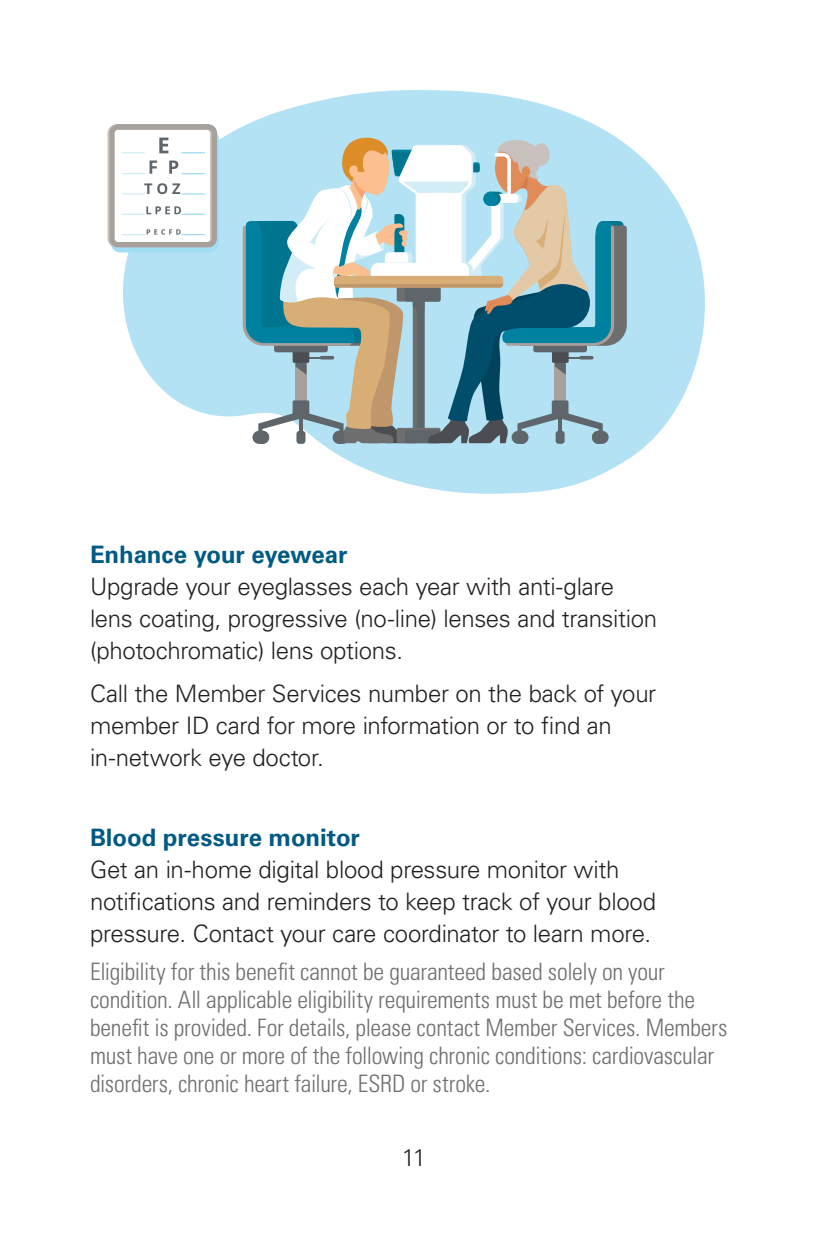
<style>
.page{position:relative;width:828px;height:1260px;background:#fff}
.page>*{position:absolute;margin:0;border:0;box-sizing:border-box;transform-origin:0 0}
.Disclaimers_-_H_W{font:300 condensed 24px/28px "Univers LT Pro";letter-spacing:-.01em;color:#6d6f71}
.Body_copy_H_W{font:300 24px/32px "Univers LT Pro 45";letter-spacing:-.015em;color:#231f20}
.Body_Copy_-_GOVT_Medicaid{font:300 24px/32px "Univers LT Pro 45";letter-spacing:-.015em;color:#231f20}
.Secondary_subhead_-_H_W{font:700 24px "Univers LT Pro 65";letter-spacing:-.005em;color:#005a84}
</style>
<div class="page">
<svg style="left:107px;top:90px;width:598px;height:404px;fill:#b2e2f4"></svg>
<svg style="left:243px;top:137px;width:384px;height:306px;background:#a1bfc3"></svg>
<svg style="left:108px;top:124px;width:111px;height:128px"></svg>
<p class="Secondary_subhead_-_H_W" style="left:90px;top:538px;width:259px">Enhance your eyewear</p>
<p class="Body_copy_H_W" style="left:90px;top:570px;width:569px">Upgrade your eyeglasses each year with anti-glare lens coating, progressive (no-line) lenses and transition (photochromatic) lens options.</p>
<p class="Body_Copy_-_GOVT_Medicaid" style="left:90px;top:677px;width:568px">Call the Member Services number on the back of your member ID card for more information or to find an in-network eye doctor.</p>
<p class="Secondary_subhead_-_H_W" style="left:90px;top:821px;width:271px">Blood pressure monitor</p>
<p class="Body_copy_H_W" style="left:90px;top:853px;width:568px">Get an in-home digital blood pressure monitor with notifications and reminders to keep track of your blood pressure. Contact your care coordinator to learn more.</p>
<p class="Disclaimers_-_H_W" style="left:90px;top:956px;width:639px">Eligibility for this benefit cannot be guaranteed based solely on your condition. All applicable eligibility requirements must be met before the benefit is provided. For details, please contact Member Services. Members must have one or more of the following chronic conditions: cardiovascular disorders, chronic heart failure, ESRD or stroke.</p>
<p class="Body_copy_H_W" style="left:402px;top:1141px;width:26px">11</p>
</div>
